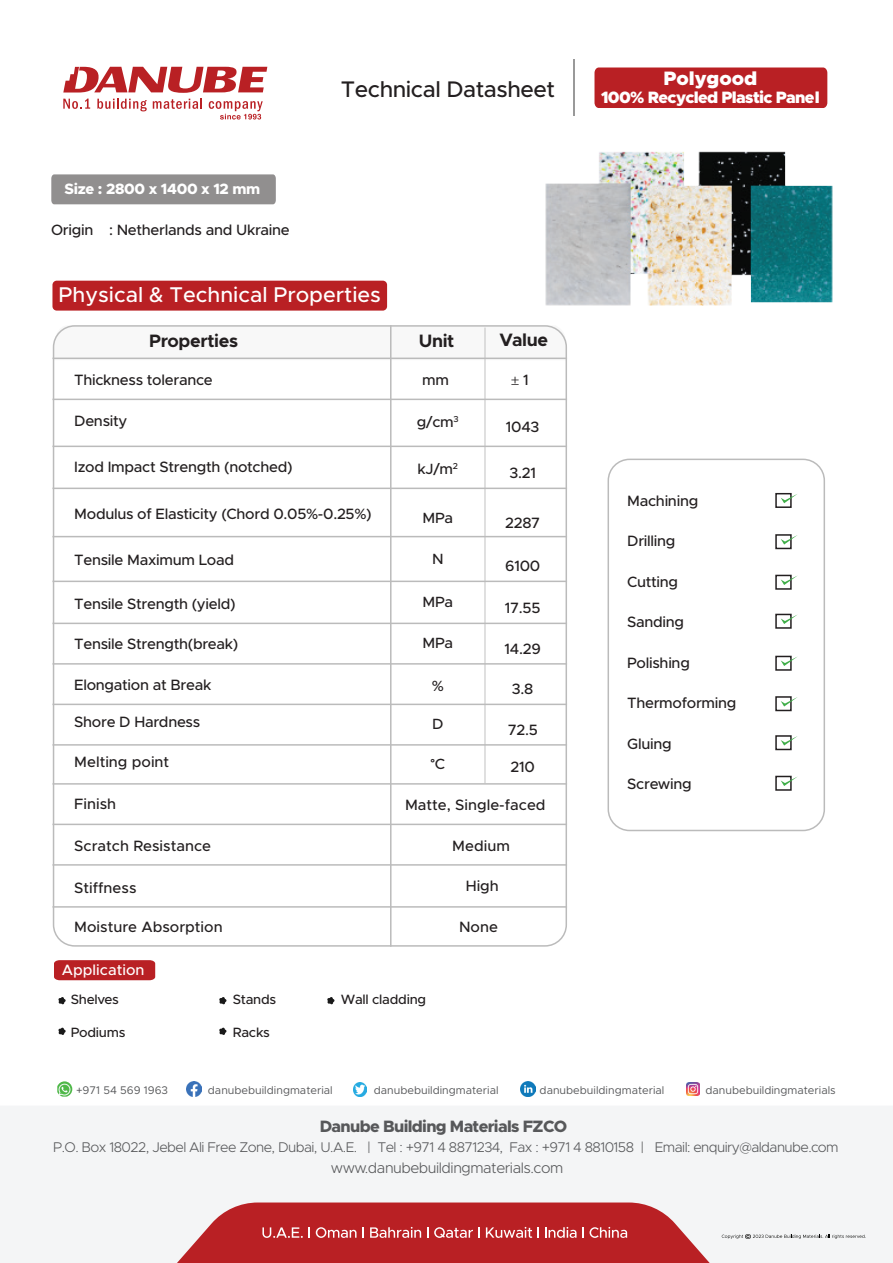
<style>
.page{position:relative;width:893px;height:1263px;background:#fff}
.page>*{position:absolute;margin:0;border:0;box-sizing:border-box;transform-origin:0 0}
.t1{font:500 22.65px "Metropolis";letter-spacing:-.02em;color:#231f20}
.t2{font:500 21.45px "Metropolis";color:#fff}
.t3{font:900 19.5px "Metropolis";color:#fff}
.t4{font:700 18px "Metropolis";letter-spacing:-.02em;color:#231f20}
.t5{font:800 16.5px "Metropolis";letter-spacing:-.04em;color:#57585a}
.t6{font:900 16.5px "Metropolis";letter-spacing:-.04em;color:#fff}
.t7{font:500 15px "Metropolis";letter-spacing:-.02em;color:#231f20}
.t8{font:500 15px "Metropolis";color:#231f20}
.t9{font:300 15px "Metropolis";letter-spacing:-.03em;color:#57585a}
.t10{font:800 15px "Metropolis";letter-spacing:-.02em;color:#fff}
.t11{font:500 15px "Metropolis";color:#fff}
.t12{font:500 14.85px "Metropolis";letter-spacing:-.02em;color:#231f20}
.t13{font:300 14.1px "Metropolis";letter-spacing:-.04em;color:#57585a}
.t14{font:500 13.5px "Metropolis";letter-spacing:-.02em;color:#231f20}
.t15{font:11.1px "Metropolis";color:#57585a}
.t16{font:500 8.7px "Metropolis";color:#231f20}
.s1{font-family:"Maple";font-weight:700}
.s2{font-family:"Minion Pro";font-weight:400}
</style>
<div class="page">
<div style="left:51px;top:174px;width:225px;height:30px;background:#918f8f"></div>
<svg style="left:52px;top:325px;width:515px;height:35px"></svg>
<svg style="left:63px;top:99px;width:27px;height:10px"></svg>
<svg style="left:97px;top:99px;width:50px;height:12px"></svg>
<svg style="left:153px;top:99px;width:49px;height:10px"></svg>
<svg style="left:209px;top:101px;width:54px;height:19px"></svg>
<svg style="left:63px;top:67px;width:204px;height:26px"></svg>
<div style="left:594px;top:68px;width:233px;height:40px;background:#b92024"></div>
<hr style="left:573px;top:60px;width:1px;height:56px;background:#999">
<div style="left:52px;top:281px;width:335px;height:30px;background:#b92024;border-radius:4px"></div>
<img style="left:57px;top:1081px;width:15px;height:16px">
<img style="left:187px;top:1082px;width:14px;height:14px">
<img style="left:686px;top:1082px;width:13px;height:14px">
<img style="left:521px;top:1082px;width:14px;height:14px">
<img style="left:353px;top:1083px;width:14px;height:13px">
<div style="left:0;top:1106px;width:893px;height:157px;background:#f4f5f6"></div>
<svg style="left:177px;top:1202px;width:533px;height:61px;background:#c24043"></svg>
<svg style="left:722px;top:1234px;width:144px;height:5px"></svg>
<hr style="left:390px;top:325px;width:2px;height:622px;background:#bbb">
<hr style="left:484px;top:328px;width:2px;height:455px;background:#bbb">
<hr style="left:52px;top:399px;width:515px;height:1px;background:#bbb">
<hr style="left:52px;top:358px;width:515px;height:1px;background:#bbb">
<hr style="left:52px;top:446px;width:515px;height:1px;background:#bbb">
<hr style="left:52px;top:488px;width:515px;height:1px;background:#bbb">
<hr style="left:52px;top:536px;width:515px;height:1px;background:#bbb">
<hr style="left:52px;top:581px;width:515px;height:1px;background:#bbb">
<hr style="left:52px;top:623px;width:515px;height:1px;background:#bbb">
<hr style="left:52px;top:663px;width:515px;height:2px;background:#bbb">
<hr style="left:52px;top:704px;width:515px;height:1px;background:#bbb">
<hr style="left:52px;top:744px;width:515px;height:2px;background:#bbb">
<hr style="left:52px;top:783px;width:515px;height:2px;background:#bbb">
<hr style="left:52px;top:824px;width:515px;height:1px;background:#bbb">
<hr style="left:52px;top:864px;width:515px;height:2px;background:#bbb">
<hr style="left:52px;top:906px;width:515px;height:2px;background:#bbb">
<img style="left:513px;top:151px;width:320px;height:178px">
<div style="left:54px;top:960px;width:101px;height:20px;background:#b92024"></div>
<svg style="left:58px;top:997px;width:8px;height:8px"></svg>
<svg style="left:58px;top:1027px;width:8px;height:8px"></svg>
<svg style="left:219px;top:997px;width:8px;height:8px"></svg>
<svg style="left:219px;top:1027px;width:8px;height:8px"></svg>
<svg style="left:327px;top:997px;width:8px;height:8px"></svg>
<div style="left:608px;top:459px;width:217px;height:372px;border:2px solid #bbb;border-radius:21px"></div>
<div style="left:775px;top:493px;width:17px;height:15px;border:2px solid #231f20"></div>
<svg style="left:781px;top:494px;width:16px;height:9px"></svg>
<div style="left:775px;top:534px;width:17px;height:15px;border:2px solid #231f20"></div>
<svg style="left:781px;top:535px;width:16px;height:9px"></svg>
<div style="left:775px;top:575px;width:17px;height:15px;border:2px solid #231f20"></div>
<svg style="left:781px;top:575px;width:16px;height:10px"></svg>
<div style="left:775px;top:614px;width:17px;height:15px;border:2px solid #231f20"></div>
<svg style="left:781px;top:614px;width:16px;height:10px"></svg>
<div style="left:775px;top:656px;width:17px;height:15px;border:2px solid #231f20"></div>
<svg style="left:781px;top:656px;width:16px;height:10px"></svg>
<div style="left:775px;top:696px;width:17px;height:15px;border:2px solid #231f20"></div>
<svg style="left:781px;top:697px;width:16px;height:9px"></svg>
<div style="left:775px;top:735px;width:17px;height:15px;border:2px solid #231f20"></div>
<svg style="left:781px;top:736px;width:16px;height:9px"></svg>
<div style="left:775px;top:776px;width:17px;height:15px;border:2px solid #231f20"></div>
<svg style="left:781px;top:776px;width:16px;height:10px"></svg>
<p class="t10" style="left:64px;top:179px;width:197px">Size : 2800 x 1400 x 12 mm</p>
<p class="t7" style="left:51px;top:221px;width:44px">Origin</p>
<p class="t7" style="left:109px;top:221px;width:182px">: Netherlands and Ukraine</p>
<h1 class="t1" style="left:341px;top:75px;width:216px">Technical Datasheet</h1>
<h2 class="t2" style="left:59px;top:281px;width:324px">Physical &amp; Technical Properties</h2>
<p class="t4" style="left:149px;top:329px;width:90px">Properties</p>
<p class="t7" style="left:74px;top:371px;width:140px">Thickness tolerance</p>
<p class="t7" style="left:74px;top:411px;width:55px">Density</p>
<p class="t7" style="left:74px;top:458px;width:220px">Izod Impact Strength (notched(</p>
<p class="t7" style="left:74px;top:504px;width:299px">Modulus of Elasticity (Chord 0.05%-0.25%(</p>
<p class="t7" style="left:74px;top:551px;width:161px">Tensile Maximum Load</p>
<p class="t7" style="left:74px;top:594px;width:163px">Tensile Strength (yield(</p>
<p class="t7" style="left:74px;top:635px;width:166px">Tensile Strength(break(</p>
<p class="t7" style="left:74px;top:675px;width:139px">Elongation at Break</p>
<p class="t7" style="left:74px;top:713px;width:128px">Shore D Hardness</p>
<p class="t8" style="left:74px;top:752px;width:97px">Melting point</p>
<p class="t7" style="left:74px;top:794px;width:43px">Finish</p>
<p class="t8" style="left:74px;top:836px;width:138px">Scratch Resistance</p>
<p class="t8" style="left:74px;top:878px;width:64px">Stiffness</p>
<p class="t8" style="left:74px;top:917px;width:150px">Moisture Absorption</p>
<p class="t11" style="left:62px;top:960px;width:84px">Application</p>
<p class="t4" style="left:419px;top:329px;width:37px">Unit</p>
<p class="t7" style="left:422px;top:371px;width:28px">mm</p>
<p class="t12" style="left:417px;top:413px;width:38px">g/cm</p>
<p class="t16" style="left:454px;top:414px;width:7px">3</p>
<p class="t12" style="left:418px;top:459px;width:37px">kJ m/</p>
<p class="t12" style="left:422px;top:509px;width:32px">MPa</p>
<p class="t12" style="left:432px;top:549px;width:13px">N</p>
<p class="t12" style="left:422px;top:593px;width:32px">MPa</p>
<p class="t12" style="left:422px;top:633px;width:32px">MPa</p>
<p class="t12" style="left:432px;top:677px;width:14px">%</p>
<p class="t12" style="left:432px;top:714px;width:13px">D</p>
<p class="t12" style="left:431px;top:755px;width:16px">C<span class="s1">°</span></p>
<p class="t16" style="left:453px;top:460px;width:7px">2</p>
<p class="t4" style="left:500px;top:329px;width:50px">Value</p>
<p class="t7" style="left:511px;top:371px;width:19px">1<span class="s2">±</span></p>
<p class="t7" style="left:506px;top:417px;width:35px">1043</p>
<p class="t7" style="left:509px;top:464px;width:28px">3.21</p>
<p class="t7" style="left:505px;top:513px;width:37px">2287</p>
<p class="t7" style="left:505px;top:557px;width:37px">6100</p>
<p class="t7" style="left:505px;top:599px;width:37px">17.55</p>
<p class="t7" style="left:505px;top:639px;width:38px">14.29</p>
<p class="t7" style="left:512px;top:680px;width:23px">3.8</p>
<p class="t7" style="left:508px;top:720px;width:32px">72.5</p>
<p class="t7" style="left:510px;top:758px;width:26px">210</p>
<p class="t8" style="left:405px;top:795px;width:142px">Matte, Single-faced</p>
<p class="t7" style="left:452px;top:836px;width:59px">Medium</p>
<p class="t7" style="left:466px;top:876px;width:35px">High</p>
<p class="t7" style="left:459px;top:917px;width:40px">None</p>
<p class="t14" style="left:71px;top:991px;width:50px">Shelves</p>
<p class="t14" style="left:71px;top:1024px;width:56px">Podiums</p>
<p class="t14" style="left:233px;top:991px;width:45px">Stands</p>
<p class="t14" style="left:233px;top:1024px;width:39px">Racks</p>
<p class="t14" style="left:341px;top:991px;width:87px">Wall cladding</p>
<h3 class="t3" style="left:663px;top:66px;width:95px">Polygood</h3>
<p class="t6" style="left:601px;top:86px;width:220px">100% Recycled Plastic Panel</p>
<p class="t7" style="left:627px;top:491px;width:73px">Machining</p>
<p class="t7" style="left:627px;top:532px;width:50px">Drilling</p>
<p class="t7" style="left:627px;top:572px;width:53px">Cutting</p>
<p class="t7" style="left:627px;top:613px;width:58px">Sanding</p>
<p class="t7" style="left:627px;top:653px;width:64px">Polishing</p>
<p class="t7" style="left:627px;top:694px;width:111px">Thermoforming</p>
<p class="t7" style="left:627px;top:734px;width:46px">Gluing</p>
<p class="t7" style="left:627px;top:775px;width:66px">Screwing</p>
<p class="t15" style="left:76px;top:1083px;width:94px">+971 54 569 1963</p>
<p class="t15" style="left:208px;top:1083px;width:126px">danubebuildingmaterial</p>
<p class="t15" style="left:374px;top:1083px;width:126px">danubebuildingmaterial</p>
<p class="t15" style="left:540px;top:1083px;width:126px">danubebuildingmaterial</p>
<p class="t5" style="left:320px;top:1116px;width:249px">Danube Building Materials FZCO</p>
<p class="t15" style="left:705px;top:1083px;width:132px">danubebuildingmaterials</p>
<p class="t13" style="left:367px;top:1139px;width:5px">|</p>
<p class="t13" style="left:53px;top:1139px;width:305px">P O. . Box 18022, Jebel Ali Free Zone, Dubai U, A. .E.</p>
<p class="t9" style="left:331px;top:1159px;width:234px">www.danubebuildingmaterials.com</p>
<p class="t13" style="left:377px;top:1139px;width:127px">Tel : +971 4 8871234,</p>
<p class="t13" style="left:509px;top:1139px;width:126px">Fax : +971 4 8810158</p>
<p class="t13" style="left:641px;top:1139px;width:5px">|</p>
<p class="t13" style="left:655px;top:1139px;width:185px">Email: enquiry@aldanube.com</p>
</div>
